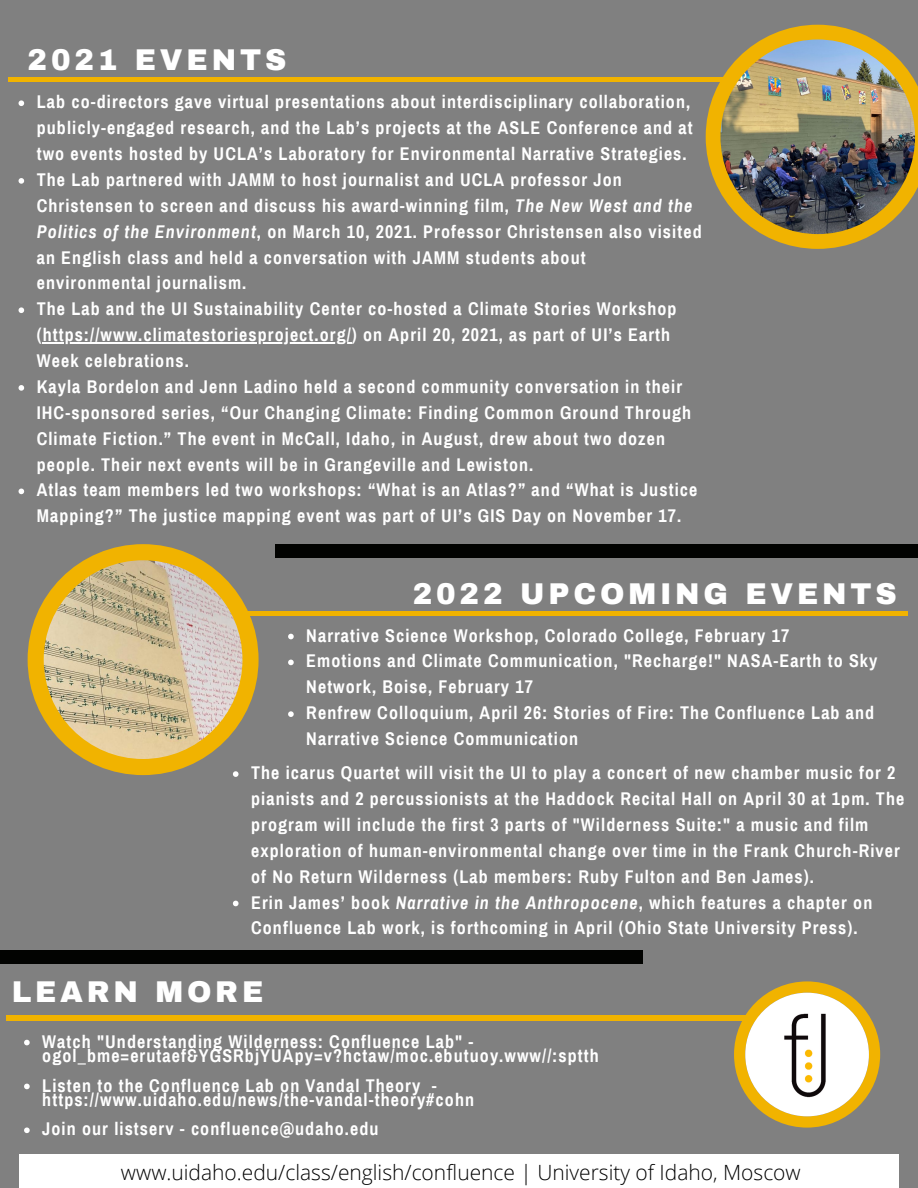
<style>
.page{position:relative;width:918px;height:1188px;background:#808080}
.page>*{position:absolute;margin:0;border:0;box-sizing:border-box;transform-origin:0 0}
.t1{font:900 29.4px "Archivo";letter-spacing:.13em;color:#fff}
.t2{font:300 21px "Open Sans";color:#000}
.t3{font:700 18px/25.8px "Archivo Narrow";letter-spacing:.06em;color:#fff}
.s1{font-style:italic}
</style>
<div class="page">
<div style="left:8px;top:77px;width:715px;height:5px;background:#f1b300"></div>
<div style="left:19px;top:1155px;width:880px;height:33px;background:#fff"></div>
<div style="left:0;top:950px;width:642px;height:14px;background:#020301"></div>
<div style="left:276px;top:544px;width:642px;height:14px;background:#020301"></div>
<div style="left:242px;top:611px;width:666px;height:5px;background:#f1b300"></div>
<svg style="left:706px;top:25px;width:212px;height:224px"></svg>
<hr style="left:6px;top:1016px;width:753px;height:4px;background:#f1b300">
<svg style="left:734px;top:981px;width:146px;height:147px"></svg>
<div style="left:745px;top:993px;width:124px;height:123px;background:#fff;border-radius:50%"></div>
<img style="left:784px;top:1013px;width:42px;height:85px">
<svg style="left:19px;top:100px;width:5px;height:6px"></svg>
<svg style="left:19px;top:178px;width:5px;height:6px"></svg>
<svg style="left:19px;top:307px;width:5px;height:6px"></svg>
<hr style="left:43px;top:342px;width:309px;height:1px;background:#fff">
<svg style="left:19px;top:385px;width:5px;height:6px"></svg>
<svg style="left:19px;top:489px;width:5px;height:5px"></svg>
<svg style="left:28px;top:544px;width:231px;height:231px"></svg>
<img style="left:720px;top:39px;width:195px;height:195px;border-radius:50%">
<img style="left:44px;top:560px;width:198px;height:199px;border-radius:50%">
<svg style="left:288px;top:634px;width:6px;height:5px"></svg>
<svg style="left:288px;top:660px;width:6px;height:5px"></svg>
<svg style="left:288px;top:711px;width:6px;height:6px"></svg>
<svg style="left:24px;top:1040px;width:6px;height:5px"></svg>
<svg style="left:24px;top:1084px;width:6px;height:5px"></svg>
<svg style="left:24px;top:1128px;width:6px;height:5px"></svg>
<svg style="left:233px;top:771px;width:6px;height:6px"></svg>
<svg style="left:233px;top:901px;width:6px;height:5px"></svg>
<p class="t1" style="left:28px;top:44px;width:260px">2021 EVENTS</p>
<p class="t3" style="left:37px;top:89px;width:657px">Lab co-directors gave virtual presentations about interdisciplinary collaboration, publicly-engaged research, and the Lab’s projects at the ASLE Conference and at two events hosted by UCLA’s Laboratory for Environmental Narrative Strategies.</p>
<p class="t3" style="left:37px;top:167px;width:666px">The Lab partnered with JAMM to host journalist and UCLA professor Jon Christensen to screen and discuss his award-winning film, <span class="s1">The New West and the Politics of the Environment</span>, on March 10, 2021. Professor Christensen also visited an English class and held a conversation with JAMM students about environmental journalism.</p>
<p class="t3" style="left:37px;top:296px;width:641px">The Lab and the UI Sustainability Center co-hosted a Climate Stories Workshop (https://www.climatestoriesproject.org/) on April 20, 2021, as part of UI’s Earth<br>Week celebrations.</p>
<p class="t3" style="left:37px;top:374px;width:656px">Kayla Bordelon and Jenn Ladino held a second community conversation in their IHC-sponsored series, “Our Changing Climate: Finding Common Ground Through Climate Fiction.” The event in McCall, Idaho, in August, drew about two dozen people. Their next events will be in Grangeville and Lewiston.</p>
<p class="t3" style="left:37px;top:478px;width:662px">Atlas team members led two workshops: “What is an Atlas?” and “What is Justice<br>Mapping?” The justice mapping event was part of UI’s GIS Day on November 17.</p>
<p class="t1" style="left:413px;top:578px;width:486px">2022 UPCOMING EVENTS</p>
<p class="t3" style="left:306px;top:623px;width:484px">Narrative Science Workshop, Colorado College, February 17</p>
<p class="t3" style="left:306px;top:649px;width:573px">Emotions and Climate Communication, "Recharge!" NASA-Earth to Sky<br>Network, Boise, February 17</p>
<p class="t3" style="left:306px;top:700px;width:569px">Renfrew Colloquium, April 26: Stories of Fire: The Confluence Lab and<br>Narrative Science Communication</p>
<p class="t3" style="left:251px;top:760px;width:655px">The icarus Quartet will visit the UI to play a concert of new chamber music for 2 pianists and 2 percussionists at the Haddock Recital Hall on April 30 at 1pm. The program will include the first 3 parts of "Wilderness Suite:" a music and film exploration of human-environmental change over time in the Frank Church-River of No Return Wilderness (Lab members: Ruby Fulton and Ben James).</p>
<p class="t3" style="left:251px;top:890px;width:623px">Erin James’ book <span class="s1">Narrative in the Anthropocene</span>, which features a chapter on<br>Confluence Lab work, is forthcoming in April (Ohio State University Press).</p>
<p class="t1" style="left:12px;top:976px;width:253px">LEARN MORE</p>
<p class="t3" style="left:42px;top:1034px;width:558px;line-height:14.7px">Watch "Understanding Wilderness: Confluence Lab" - ogol_bme=erutaef&amp;YGSRbjYUApy=v?hctaw/moc.ebutuoy.www//:sptth</p>
<p class="t3" style="left:42px;top:1078px;width:433px;line-height:14.7px">Listen to the Confluence Lab on Vandal Theory - https://www.uidaho.edu/news/the-vandal-theory#cohn</p>
<p class="t3" style="left:42px;top:1116px;width:338px">Join our listserv - confluence@udaho.edu</p>
<p class="t2" style="left:121px;top:1157px;width:681px">www.uidaho.edu/class/english/confluence | University of Idaho, Moscow</p>
</div>
